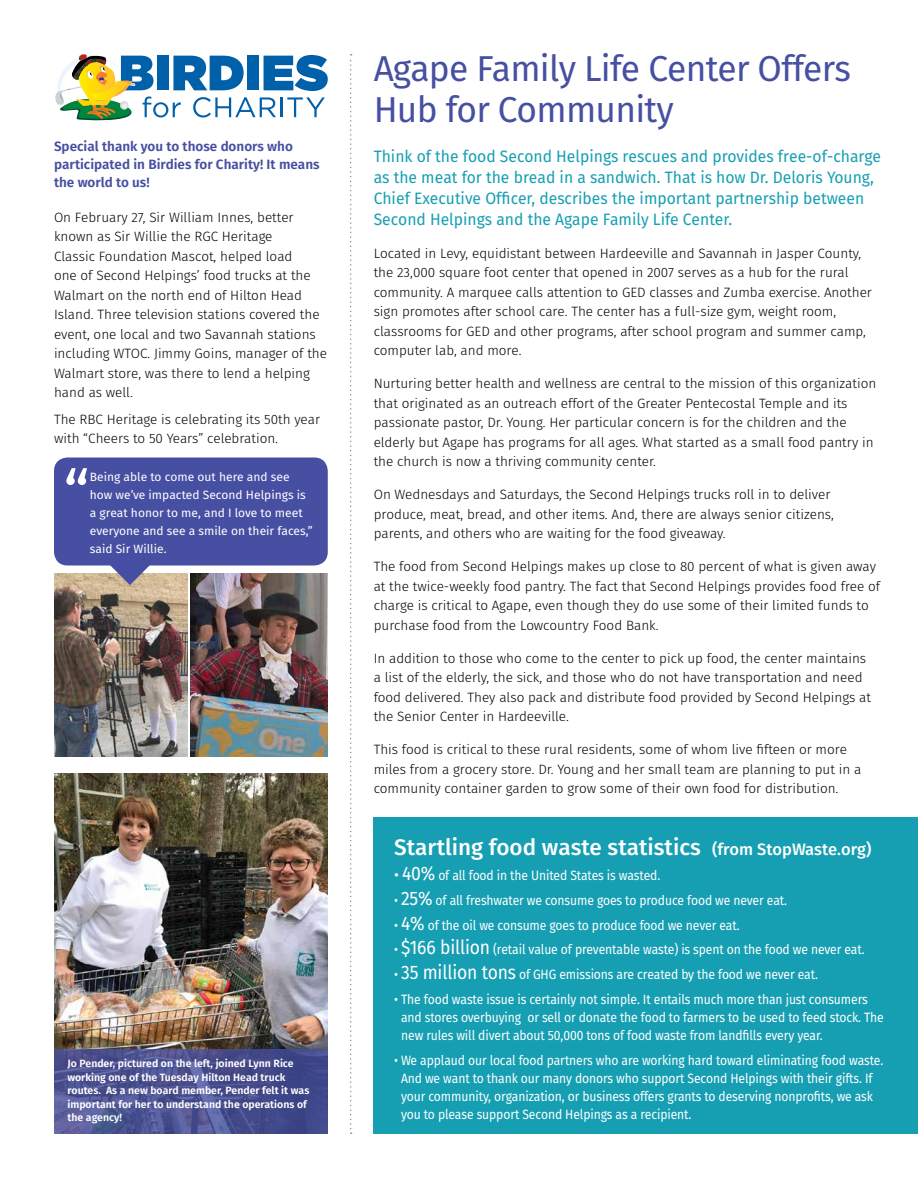
<style>
.page{position:relative;width:918px;height:1188px;background:#fff}
.page>*{position:absolute;margin:0;border:0;box-sizing:border-box;transform-origin:0 0}
.t1{font:64.2px "Fira Sans";color:#fff}
.t2{font:36px/40.5px "Fira Sans";letter-spacing:-.02em;color:#464fa1}
.t3{font:500 22.5px "Fira Sans";color:#fff}
.t4{font:16.5px/21px "Fira Sans";color:#169fb3;scale:.95 1}
.t5{font:300 13.5px/19.5px "Fira Sans";color:#000}
.t6{font:13.5px/18px "Fira Sans";letter-spacing:-.01em;color:#fff;scale:.9 1}
.t7{font:600 13.5px/18px "Fira Sans";color:#464fa1}
.t8{font:12px/18px "Fira Sans";color:#fff}
.t9{font:600 10.5px/13.5px "Fira Sans";color:#fff}
.s1{font-size:16.5px}
.s2{font-size:15px}
.s3{font-size:19.5px}
</style>
<div class="page">
<img style="left:54px;top:574px;width:133px;height:183px">
<img style="left:190px;top:574px;width:137px;height:183px">
<img style="left:54px;top:774px;width:274px;height:276px">
<div style="left:374px;top:818px;width:544px;height:316px;background:#169fb3"></div>
<svg style="left:350px;top:54px;width:2px;height:1080px"></svg>
<svg style="left:54px;top:1050px;width:274px;height:84px;fill:#474c8b"></svg>
<svg style="left:55px;top:54px;width:273px;height:67px"></svg>
<div style="left:54px;top:458px;width:274px;height:108px;background:#464fa1;border-radius:14px"></div>
<svg style="left:109px;top:565px;width:42px;height:20px"></svg>
<p class="t7" style="left:54px;top:137px;width:267px">Special thank you to those donors who participated in Birdies for Charity! It means the world to us!</p>
<p class="t5" style="left:54px;top:207px;width:275px">On February 27, Sir William Innes, better known as Sir Willie the RGC Heritage<br>Classic Foundation Mascot, helped load<br>one of Second Helpings’ food trucks at the Walmart on the north end of Hilton Head Island. Three television stations covered the event, one local and two Savannah stations including WTOC. Jimmy Goins, manager of the Walmart store, was there to lend a helping hand as well.</p>
<p class="t5" style="left:54px;top:409px;width:268px">The RBC Heritage is celebrating its 50th year with “Cheers to 50 Years” celebration.</p>
<h1 class="t1" style="left:64px;top:449px;width:28px">“</h1>
<p class="t8" style="left:90px;top:467px;width:224px">Being able to come out here and see how we’ve impacted Second Helpings is a great honor to me, and I love to meet everyone and see a smile on their faces,” said Sir Willie.</p>
<p class="t9" style="left:68px;top:1057px;width:243px">Jo Pender, pictured on the left, joined Lynn Rice working one of the Tuesday Hilton Head truck routes. As a new board member, Pender felt it was important for her to understand the operations of the agency!</p>
<h2 class="t2" style="left:374px;top:48px;width:479px">Agape Family Life Center Offers<br>Hub for Community</h2>
<p class="t4" style="left:374px;top:146px;width:536px">Think of the food Second Helpings rescues and provides free-of-charge as the meat for the bread in a sandwich. That is how Dr. Deloris Young, Chief Executive Officer, describes the important partnership between Second Helpings and the Agape Family Life Center.</p>
<p class="t5" style="left:374px;top:244px;width:500px">Located in Levy, equidistant between Hardeeville and Savannah in Jasper County, the 23,000 square foot center that opened in 2007 serves as a hub for the rural community. A marquee calls attention to GED classes and Zumba exercise. Another sign promotes after school care. The center has a full-size gym, weight room, classrooms for GED and other programs, after school program and summer camp, computer lab, and more.</p>
<p class="t5" style="left:374px;top:374px;width:504px">Nurturing better health and wellness are central to the mission of this organization that originated as an outreach effort of the Greater Pentecostal Temple and its passionate pastor, Dr. Young. Her particular concern is for the children and the elderly but Agape has programs for all ages. What started as a small food pantry in the church is now a thriving community center.</p>
<p class="t5" style="left:374px;top:485px;width:462px">On Wednesdays and Saturdays, the Second Helpings trucks roll in to deliver produce, meat, bread, and other items. And, there are always senior citizens, parents, and others who are waiting for the food giveaway.</p>
<p class="t5" style="left:374px;top:557px;width:508px">The food from Second Helpings makes up close to 80 percent of what is given away at the twice-weekly food pantry. The fact that Second Helpings provides food free of charge is critical to Agape, even though they do use some of their limited funds to purchase food from the Lowcountry Food Bank.</p>
<p class="t5" style="left:374px;top:648px;width:499px">In addition to those who come to the center to pick up food, the center maintains a list of the elderly, the sick, and those who do not have transportation and need food delivered. They also pack and distribute food provided by Second Helpings at the Senior Center in Hardeeville.</p>
<p class="t5" style="left:374px;top:740px;width:489px">This food is critical to these rural residents, some of whom live fifteen or more miles from a grocery store. Dr. Young and her small team are planning to put in a community container garden to grow some of their own food for distribution.</p>
<h3 class="t3" style="left:394px;top:832px;width:479px">Startling food waste statistics <span class="s1">(from StopWaste.org)</span></h3>
<p class="t6" style="left:394px;top:866px;width:297px"><span class="s2">•</span> <span class="s3">40%</span> of all food in the United States is wasted.</p>
<p class="t6" style="left:394px;top:891px;width:438px">• <span class="s3">25%</span> of all freshwater we consume goes to produce food we never eat.</p>
<p class="t6" style="left:394px;top:916px;width:385px">• <span class="s3">4%</span> of the oil we consume goes to produce food we never eat.</p>
<p class="t6" style="left:394px;top:941px;width:524px">• <span class="s3">$166 billion</span> (retail value of preventable waste) is spent on the food we never eat.</p>
<p class="t6" style="left:394px;top:965px;width:472px">• <span class="s3">35 million tons</span> of GHG emissions are created by the food we never eat.</p>
<p class="t6" style="left:401px;top:990px;width:538px;text-indent:-7px">• The food waste issue is certainly not simple. It entails much more than just consumers and stores overbuying or sell or donate the food to farmers to be used to feed stock. The new rules will divert about 50,000 tons of food waste from landfills every year.</p>
<p class="t6" style="left:401px;top:1051px;width:537px;text-indent:-7px">• We applaud our local food partners who are working hard toward eliminating food waste.<br>And we want to thank our many donors who support Second Helpings with their gifts. If your community, organization, or business offers grants to deserving nonprofits, we ask you to please support Second Helpings as a recipient.</p>
</div>
